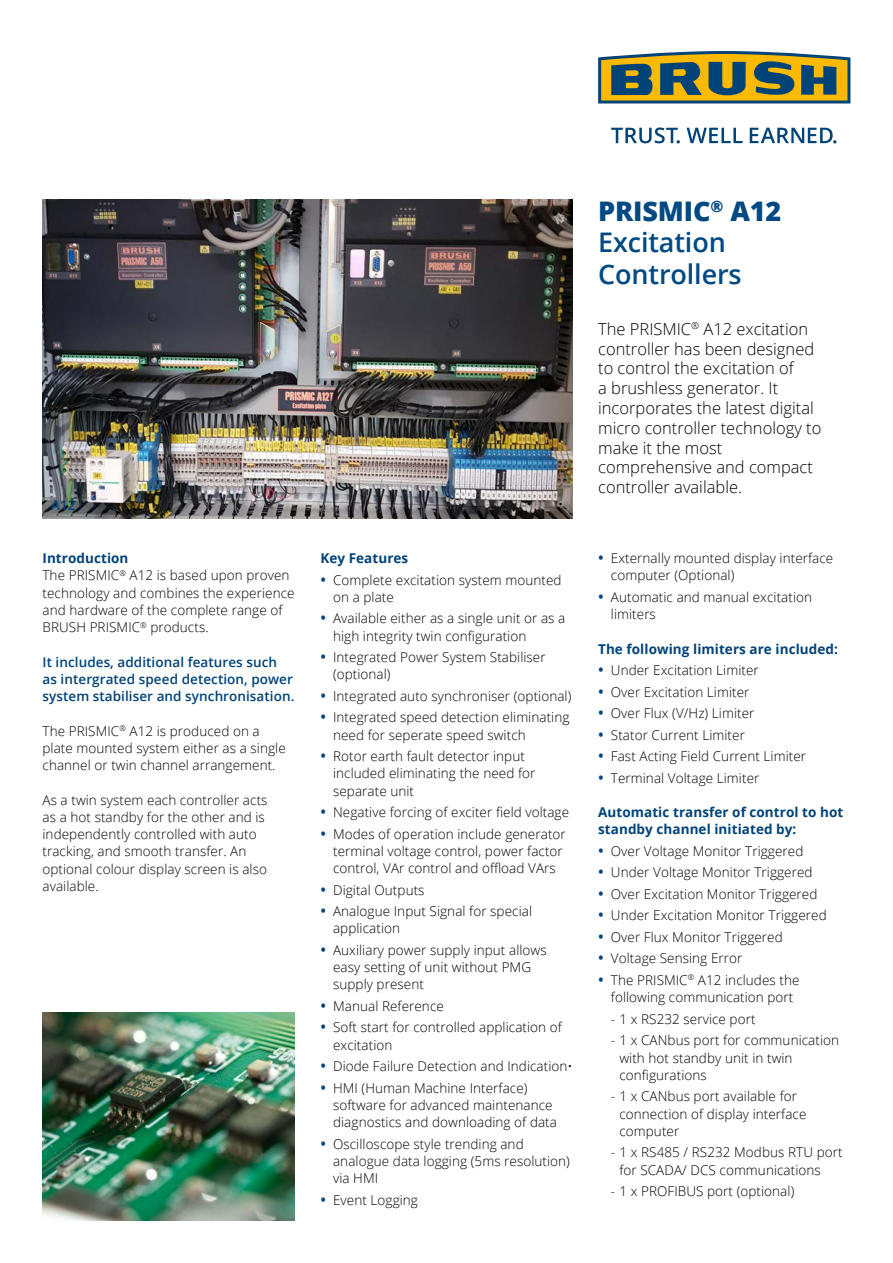
<style>
.page{position:relative;width:893px;height:1263px;background:#fff}
.page>*{position:absolute;margin:0;border:0;box-sizing:border-box;transform-origin:0 0}
.t1{font:600 27px/31.5px "Open Sans";letter-spacing:-.005em;color:#004982}
.t2{font:300 16.5px/19.8px "Open Sans";color:#000}
.t3{font:300 13.5px/17.2px "Open Sans";letter-spacing:.005em;color:#000}
.t4{font:600 13.5px/17.2px "Open Sans";letter-spacing:.005em;color:#004379}
.t5{font:700 13.5px/17.2px "Open Sans";letter-spacing:.005em;color:#004379}
.s1{font-weight:700;color:#004379}
.s2{font-weight:600;font-size:15px;color:#004379}
.s3{font-weight:800}
</style>
<div class="page">
<img style="left:43px;top:200px;width:530px;height:319px">
<img style="left:43px;top:1012px;width:252px;height:208px">
<svg style="left:598px;top:51px;width:252px;height:52px;background:#828446"></svg>
<svg style="left:611px;top:127px;width:225px;height:16px"></svg>
<p class="t4" style="left:51px;top:496px;width:26px">A12</p>
<p class="t3" style="left:43px;top:549px;width:254px"><span class="s1">Introduction<br></span>The PRISMIC<sup>®</sup> A12 is based upon proven technology and combines the experience and hardware of the complete range of<br>BRUSH PRISMIC<sup>®</sup> products.</p>
<p class="t4" style="left:43px;top:653px;width:253px">It includes, additional features such as intergrated speed detection, power system stabiliser and synchronisation.</p>
<p class="t3" style="left:43px;top:722px;width:245px">The PRISMIC<sup>®</sup> A12 is produced on a plate mounted system either as a single channel or twin channel arrangement.</p>
<p class="t3" style="left:43px;top:791px;width:227px">As a twin system each controller acts as a hot standby for the other and is independently controlled with auto tracking, and smooth transfer. An optional colour display screen is also available.</p>
<p class="t5" style="left:320px;top:549px;width:89px">Key Features</p>
<p class="t3" style="left:333px;top:571px;width:230px;text-indent:-13px"><span class="s2">•</span> Complete excitation system mounted on a plate</p>
<p class="t3" style="left:333px;top:609px;width:234px;text-indent:-13px"><span class="s2">•</span> Available either as a single unit or as a high integrity twin configuration</p>
<p class="t3" style="left:333px;top:648px;width:214px;text-indent:-13px"><span class="s2">•</span> Integrated Power System Stabiliser (optional)</p>
<p class="t3" style="left:320px;top:687px;width:253px"><span class="s2">•</span> Integrated auto synchroniser (optional)</p>
<p class="t3" style="left:333px;top:708px;width:238px;text-indent:-13px"><span class="s2">•</span> Integrated speed detection eliminating need for seperate speed switch</p>
<p class="t3" style="left:333px;top:747px;width:204px;text-indent:-13px"><span class="s2">•</span> Rotor earth fault detector input included eliminating the need for separate unit</p>
<p class="t3" style="left:320px;top:803px;width:250px"><span class="s2">•</span> Negative forcing of exciter field voltage</p>
<p class="t3" style="left:333px;top:825px;width:234px;text-indent:-13px"><span class="s2">•</span> Modes of operation include generator terminal voltage control, power factor control, VAr control and offload VArs</p>
<p class="t3" style="left:320px;top:881px;width:106px"><span class="s2">•</span> Digital Outputs</p>
<p class="t3" style="left:333px;top:902px;width:200px;text-indent:-13px"><span class="s2">•</span> Analogue Input Signal for special application</p>
<p class="t3" style="left:333px;top:941px;width:215px;text-indent:-13px"><span class="s2">•</span> Auxiliary power supply input allows easy setting of unit without PMG supply present</p>
<p class="t3" style="left:320px;top:997px;width:125px"><span class="s2">•</span> Manual Reference</p>
<p class="t3" style="left:333px;top:1018px;width:230px;text-indent:-13px"><span class="s2">•</span> Soft start for controlled application of excitation</p>
<p class="t3" style="left:320px;top:1057px;width:254px"><span class="s2">•</span> Diode Failure Detection and Indication•</p>
<p class="t3" style="left:333px;top:1079px;width:225px;text-indent:-13px"><span class="s2">•</span> HMI (Human Machine Interface) software for advanced maintenance diagnostics and downloading of data</p>
<p class="t3" style="left:333px;top:1135px;width:238px;text-indent:-13px"><span class="s2">•</span> Oscilloscope style trending and analogue data logging (5ms resolution) via HMI</p>
<p class="t3" style="left:320px;top:1191px;width:99px"><span class="s2">•</span> Event Logging</p>
<h1 class="t1" style="left:598px;top:194px;width:185px"><span class="s3">PRISMIC</span><sup>®</sup> <span class="s3">A12<br></span>Excitation<br>Controllers</h1>
<p class="t2" style="left:598px;top:318px;width:225px">The PRISMIC<sup>®</sup> A12 excitation controller has been designed to control the excitation of<br>a brushless generator. It incorporates the latest digital micro controller technology to make it the most comprehensive and compact controller available.</p>
<p class="t3" style="left:611px;top:549px;width:224px;text-indent:-13px"><span class="s2">•</span> Externally mounted display interface computer (Optional)</p>
<p class="t3" style="left:611px;top:588px;width:203px;text-indent:-13px"><span class="s2">•</span> Automatic and manual excitation limiters</p>
<p class="t5" style="left:598px;top:640px;width:241px">The following limiters are included:</p>
<p class="t3" style="left:598px;top:661px;width:162px"><span class="s2">•</span> Under Excitation Limiter</p>
<p class="t3" style="left:598px;top:683px;width:153px"><span class="s2">•</span> Over Excitation Limiter</p>
<p class="t3" style="left:598px;top:704px;width:158px"><span class="s2">•</span> Over Flux (V/Hz) Limiter</p>
<p class="t3" style="left:598px;top:726px;width:148px"><span class="s2">•</span> Stator Current Limiter</p>
<p class="t3" style="left:598px;top:747px;width:210px"><span class="s2">•</span> Fast Acting Field Current Limiter</p>
<p class="t3" style="left:598px;top:769px;width:163px"><span class="s2">•</span> Terminal Voltage Limiter</p>
<p class="t5" style="left:598px;top:803px;width:247px">Automatic transfer of control to hot standby channel initiated by:</p>
<p class="t3" style="left:598px;top:842px;width:207px"><span class="s2">•</span> Over Voltage Monitor Triggered</p>
<p class="t3" style="left:598px;top:863px;width:216px"><span class="s2">•</span> Under Voltage Monitor Triggered</p>
<p class="t3" style="left:598px;top:885px;width:221px"><span class="s2">•</span> Over Excitation Monitor Triggered</p>
<p class="t3" style="left:598px;top:906px;width:230px"><span class="s2">•</span> Under Excitation Monitor Triggered</p>
<p class="t3" style="left:598px;top:928px;width:186px"><span class="s2">•</span> Over Flux Monitor Triggered</p>
<p class="t3" style="left:598px;top:949px;width:146px"><span class="s2">•</span> Voltage Sensing Error</p>
<p class="t3" style="left:598px;top:971px;width:203px;text-align:center"><span class="s2">•</span> The PRISMIC<sup>®</sup> A12 includes the following communication port</p>
<p class="t3" style="left:611px;top:1010px;width:146px">- 1 x RS232 service port</p>
<p class="t3" style="left:619px;top:1031px;width:221px;text-indent:-9px">- 1 x CANbus port for communication with hot standby unit in twin configurations</p>
<p class="t3" style="left:619px;top:1087px;width:189px;text-indent:-9px">- 1 x CANbus port available for connection of display interface computer</p>
<p class="t3" style="left:619px;top:1143px;width:225px;text-indent:-9px">- 1 x RS485 / RS232 Modbus RTU port for SCADA/ DCS communications</p>
<p class="t3" style="left:611px;top:1182px;width:185px">- 1 x PROFIBUS port (optional)</p>
</div>
